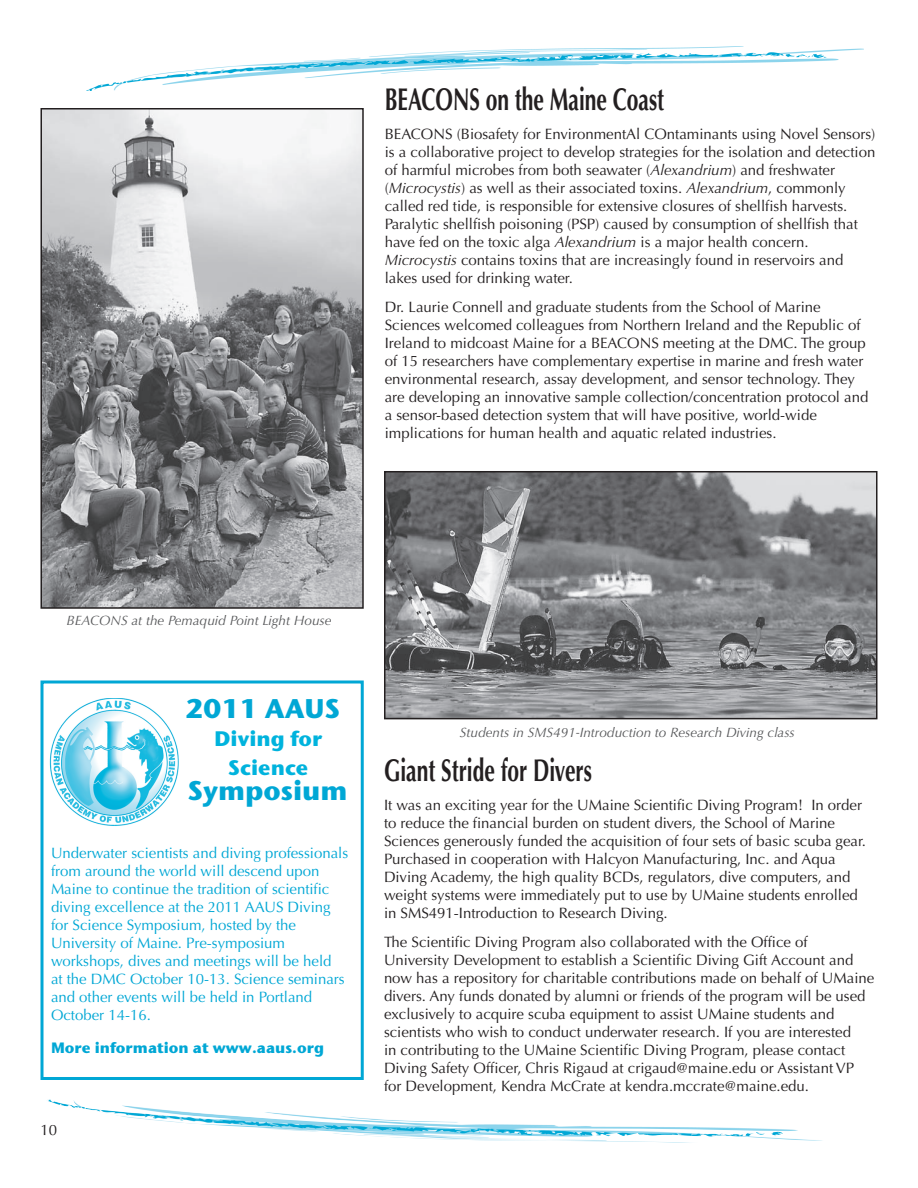
<style>
.page{position:relative;width:918px;height:1188px;background:#fff}
.page>*{position:absolute;margin:0;border:0;box-sizing:border-box;transform-origin:0 0}
.t1{font:700 31.5px "Optima";color:#231f20;scale:.67 1}
.t2{font:27px "Stone Sans ITCTT Bold";color:#00a7d5}
.t3{font:21px/28.5px "Stone Sans ITCTT Bold";color:#00b3dd;text-align:center}
.t4{font:15px/18px "Optima";color:#231f20}
.t5{font:15px/18px "Optima";color:#00a7d5}
.t6{font:15px "Stone Sans ITCTT Bold";color:#00a7d5}
.t7{font:italic 13.5px "Optima";color:#57585a}
.s1{font-style:italic}
</style>
<div class="page">
<img style="left:88px;top:47px;width:776px;height:43px">
<img style="left:48px;top:1100px;width:774px;height:43px">
<img style="left:43px;top:111px;width:318px;height:495px">
<div style="left:40px;top:108px;width:324px;height:501px;border:2px solid #231f20"></div>
<div style="left:40px;top:681px;width:324px;height:399px;border:3px solid #00a7d5"></div>
<img style="left:49px;top:698px;width:130px;height:128px">
<img style="left:387px;top:474px;width:488px;height:242px">
<div style="left:384px;top:471px;width:494px;height:248px;border:2px solid #231f20"></div>
<h1 class="t1" style="left:385px;top:86px;width:419px">BEACONS on the Maine Coast</h1>
<p class="t4" style="left:385px;top:126px;width:492px">BEACONS (Biosafety for EnvironmentAl COntaminants using Novel Sensors) is a collaborative project to develop strategies for the isolation and detection of harmful microbes from both seawater (<span class="s1">Alexandrium</span>) and freshwater (<span class="s1">Microcystis</span>) as well as their associated toxins. <span class="s1">Alexandrium</span>, commonly called red tide, is responsible for extensive closures of shellfish harvests.<br>Paralytic shellfish poisoning (PSP) caused by consumption of shellfish that have fed on the toxic alga <span class="s1">Alexandrium</span> is a major health concern.<br><span class="s1">Microcystis</span> contains toxins that are increasingly found in reservoirs and lakes used for drinking water.</p>
<p class="t4" style="left:385px;top:299px;width:485px">Dr. Laurie Connell and graduate students from the School of Marine Sciences welcomed colleagues from Northern Ireland and the Republic of Ireland to midcoast Maine for a BEACONS meeting at the DMC. The group of 15 researchers have complementary expertise in marine and fresh water environmental research, assay development, and sensor technology. They are developing an innovative sample collection/concentration protocol and a sensor-based detection system that will have positive, world-wide implications for human health and aquatic related industries.</p>
<p class="t7" style="left:67px;top:615px;width:266px">BEACONS at the Pemaquid Point Light House</p>
<h2 class="t2" style="left:186px;top:693px;width:156px">2011 AAUS</h2>
<h3 class="t3" style="left:214px;top:725px;width:110px">Diving for<br>Science</h3>
<h2 class="t2" style="left:188px;top:775px;width:161px">Symposium</h2>
<p class="t5" style="left:51px;top:845px;width:299px">Underwater scientists and diving professionals from around the world will descend upon Maine to continue the tradition of scientific diving excellence at the 2011 AAUS Diving for Science Symposium, hosted by the University of Maine. Pre-symposium workshops, dives and meetings will be held<br>at the DMC October 10-13. Science seminars and other events will be held in Portland October 14-16.</p>
<p class="t6" style="left:51px;top:1039px;width:275px">More information at www.aaus.org</p>
<p class="t4" style="left:40px;top:1122px;width:18px">10</p>
<p class="t7" style="left:460px;top:727px;width:336px">Students in SMS491-Introduction to Research Diving class</p>
<h1 class="t1" style="left:384px;top:758px;width:312px">Giant Stride for Divers</h1>
<p class="t4" style="left:384px;top:797px;width:484px">It was an exciting year for the UMaine Scientific Diving Program! In order to reduce the financial burden on student divers, the School of Marine Sciences generously funded the acquisition of four sets of basic scuba gear.<br>Purchased in cooperation with Halcyon Manufacturing, Inc. and Aqua Diving Academy, the high quality BCDs, regulators, dive computers, and weight systems were immediately put to use by UMaine students enrolled in SMS491-Introduction to Research Diving.</p>
<p class="t4" style="left:384px;top:934px;width:492px">The Scientific Diving Program also collaborated with the Office of University Development to establish a Scientific Diving Gift Account and now has a repository for charitable contributions made on behalf of UMaine divers. Any funds donated by alumni or friends of the program will be used exclusively to acquire scuba equipment to assist UMaine students and scientists who wish to conduct underwater research. If you are interested<br>in contributing to the UMaine Scientific Diving Program, please contact Diving Safety Officer, Chris Rigaud at crigaud@maine.edu or Assistant VP for Development, Kendra McCrate at kendra.mccrate@maine.edu.</p>
</div>
